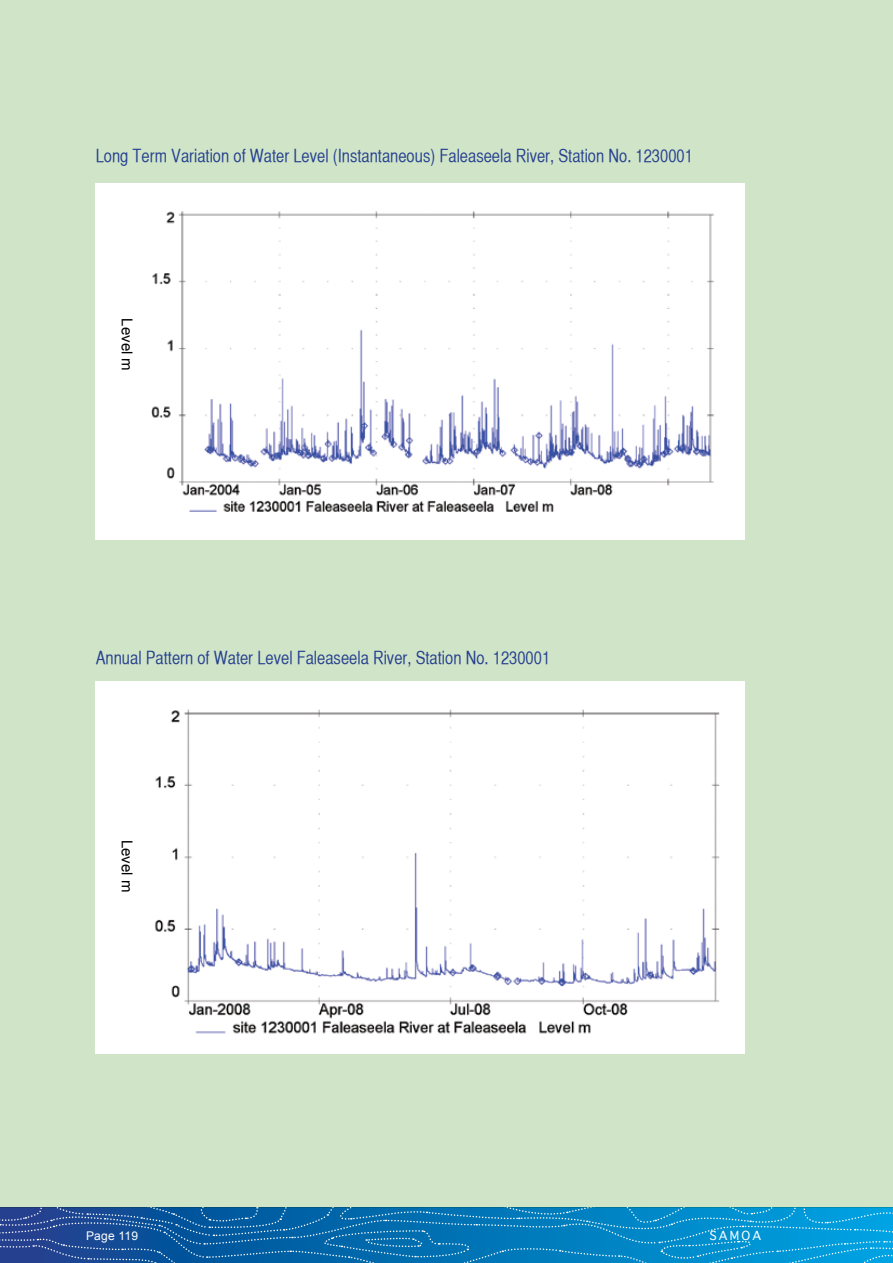
<style>
.page{position:relative;width:893px;height:1263px;background:#fff}
.page>*{position:absolute;margin:0;border:0;box-sizing:border-box;transform-origin:0 0}
.t1{font:18px "Helvetica CY Plain";color:#25408f}
.t2{font:15px "Arial";color:#000}
.t3{font:12px "Arial";letter-spacing:.02em;color:#fff}
.t4{font:12px "Geneva";letter-spacing:.18em;color:#fff}
</style>
<div class="page">
<svg style="left:0;top:1208px;width:893px;height:55px;background:#1077b8"></svg>
<div style="left:0;top:0;width:893px;height:1208px;background:#d0e4c8"></div>
<img style="left:96px;top:184px;width:649px;height:355px">
<img style="left:96px;top:682px;width:649px;height:372px">
<div style="left:102px;top:277px;width:31px;height:135px;background:#fff"></div>
<div style="left:102px;top:798px;width:31px;height:135px;background:#fff"></div>
<p class="t1" style="left:96px;top:145px;width:599px">Long Term Variation of Water Level (Instantaneous) Faleaseela River, Station No. 1230001</p>
<p class="t2" style="left:137px;top:318px;width:54px;rotate:90deg">Level m</p>
<p class="t1" style="left:96px;top:648px;width:456px">Annual Pattern of Water Level Faleaseela River, Station No. 1230001</p>
<p class="t2" style="left:137px;top:840px;width:54px;rotate:90deg">Level m</p>
<p class="t3" style="left:86px;top:1227px;width:54px">Page 119</p>
<p class="t4" style="left:709px;top:1225px;width:53px">SAMOA</p>
</div>
